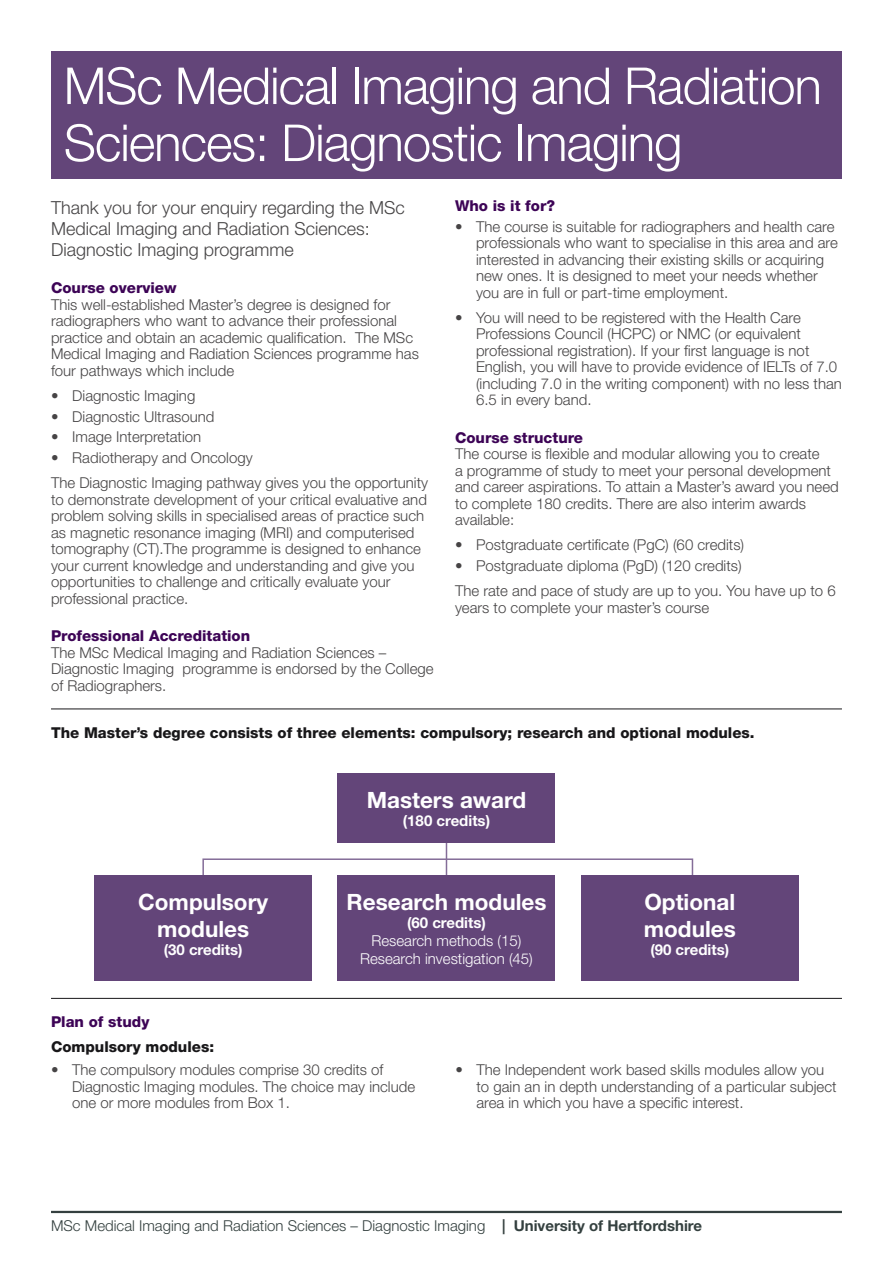
<style>
.page{position:relative;width:893px;height:1263px;background:#fff}
.page>*{position:absolute;margin:0;border:0;box-sizing:border-box;transform-origin:0 0}
.t1{font:300 51px/57px "Helvetica Neue";letter-spacing:-.02em;color:#fff}
.t2{font:700 22.5px/27px "Helvetica Neue";color:#fff;text-align:center}
.t3{font:300 18px/21px "Helvetica Neue";color:#464445}
.t4{font:300 15px/16.5px "Helvetica Neue";color:#464445}
.t5{font:800 15px "Helvetica Neue";color:#181719}
.t6{font:300 15px "Helvetica Neue";color:#34403f}
.t7{font:800 15px "Helvetica Neue";color:#3d0456}
.t8{font:700 15px "Helvetica Neue";color:#fff}
.t9{font:300 15px/18px "Helvetica Neue";color:#fff;text-align:center}
.s1{font-weight:700}
</style>
<div class="page">
<div style="left:51px;top:51px;width:791px;height:127px;background:#634579"></div>
<hr style="left:51px;top:1211px;width:791px;height:2px;background:#34403f">
<hr style="left:51px;top:709px;width:791px;height:1px;background:#181719">
<hr style="left:51px;top:998px;width:791px;height:1px;background:#181719">
<hr style="left:446px;top:812px;width:1px;height:116px;background:#846d98">
<svg style="left:202px;top:858px;width:492px;height:36px"></svg>
<div style="left:338px;top:773px;width:217px;height:70px;background:#634579"></div>
<div style="left:338px;top:875px;width:217px;height:106px;background:#634579"></div>
<div style="left:95px;top:875px;width:217px;height:106px;background:#634579"></div>
<div style="left:581px;top:875px;width:217px;height:106px;background:#634579"></div>
<h1 class="t1" style="left:64px;top:56px;width:760px">MSc Medical Imaging and Radiation<br>Sciences: Diagnostic Imaging</h1>
<p class="t3" style="left:51px;top:196px;width:355px">Thank you for your enquiry regarding the MSc<br>Medical Imaging and Radiation Sciences:<br>Diagnostic Imaging programme</p>
<p class="t7" style="left:51px;top:279px;width:127px">Course overview</p>
<p class="t4" style="left:51px;top:296px;width:369px">This well-established Master’s degree is designed for radiographers who want to advance their professional practice and obtain an academic qualification. The MSc Medical Imaging and Radiation Sciences programme has four pathways which include</p>
<p class="t4" style="left:51px;top:387px;width:146px">• Diagnostic Imaging</p>
<p class="t4" style="left:51px;top:408px;width:165px">• Diagnostic Ultrasound</p>
<p class="t4" style="left:51px;top:428px;width:152px">• Image Interpretation</p>
<p class="t4" style="left:51px;top:445px;width:379px;line-height:25px">• Radiotherapy and Oncology<br>The Diagnostic Imaging pathway gives you the opportunity</p>
<p class="t4" style="left:51px;top:491px;width:377px">to demonstrate development of your critical evaluative and problem solving skills in specialised areas of practice such as magnetic resonance imaging (MRI) and computerised tomography (CT).The programme is designed to enhance your current knowledge and understanding and give you opportunities to challenge and critically evaluate your professional practice.</p>
<p class="t7" style="left:51px;top:627px;width:201px">Professional Accreditation</p>
<p class="t4" style="left:51px;top:644px;width:384px">The MSc Medical Imaging and Radiation Sciences –<br>Diagnostic Imaging programme is endorsed by the College of Radiographers.</p>
<p class="t7" style="left:455px;top:196px;width:102px">Who is it for?</p>
<p class="t4" style="left:476px;top:218px;width:363px;text-indent:-21px">• The course is suitable for radiographers and health care professionals who want to specialise in this area and are interested in advancing their existing skills or acquiring new ones. It is designed to meet your needs whether you are in full or part-time employment.</p>
<p class="t4" style="left:476px;top:309px;width:367px;text-indent:-21px">• You will need to be registered with the Health Care Professions Council (HCPC) or NMC (or equivalent professional registration). If your first language is not English, you will have to provide evidence of IELTs of 7.0 (including 7.0 in the writing component) with no less than 6.5 in every band.</p>
<p class="t7" style="left:455px;top:428px;width:130px">Course structure</p>
<p class="t4" style="left:455px;top:445px;width:385px">The course is flexible and modular allowing you to create<br>a programme of study to meet your personal development and career aspirations. To attain a Master’s award you need to complete 180 credits. There are also interim awards available:</p>
<p class="t4" style="left:455px;top:536px;width:291px">• Postgraduate certificate (PgC) (60 credits)</p>
<p class="t4" style="left:455px;top:553px;width:382px;line-height:25px">• Postgraduate diploma (PgD) (120 credits)<br>The rate and pace of study are up to you. You have up to 6</p>
<p class="t4" style="left:455px;top:599px;width:256px">years to complete your master’s course</p>
<p class="t5" style="left:51px;top:723px;width:705px">The Master’s degree consists of three elements: compulsory; research and optional modules.</p>
<h2 class="t2" style="left:138px;top:888px;width:131px">Compulsory modules</h2>
<p class="t8" style="left:164px;top:940px;width:80px">(30 credits)</p>
<p class="t7" style="left:51px;top:1013px;width:100px">Plan of study</p>
<p class="t5" style="left:51px;top:1038px;width:165px">Compulsory modules:</p>
<h2 class="t2" style="left:367px;top:786px;width:161px">Masters award</h2>
<p class="t8" style="left:403px;top:811px;width:89px">(180 credits)</p>
<h2 class="t2" style="left:346px;top:888px;width:201px">Research modules</h2>
<p class="t8" style="left:407px;top:913px;width:80px">(60 credits)</p>
<p class="t9" style="left:360px;top:931px;width:174px">Research methods (15)<br>Research investigation (45)</p>
<h2 class="t2" style="left:644px;top:888px;width:94px;text-align:left">Optional modules</h2>
<p class="t8" style="left:650px;top:940px;width:80px">(90 credits)</p>
<p class="t4" style="left:72px;top:1061px;width:345px;text-indent:-21px">• The compulsory modules comprise 30 credits of<br>Diagnostic Imaging modules. The choice may include one or more modules from Box 1.</p>
<p class="t4" style="left:476px;top:1061px;width:362px;text-indent:-21px">• The Independent work based skills modules allow you to gain an in depth understanding of a particular subject area in which you have a specific interest.</p>
<p class="t6" style="left:51px;top:1216px;width:652px">MSc Medical Imaging and Radiation Sciences – Diagnostic Imaging <span class="s1">| University of Hertfordshire</span></p>
</div>
